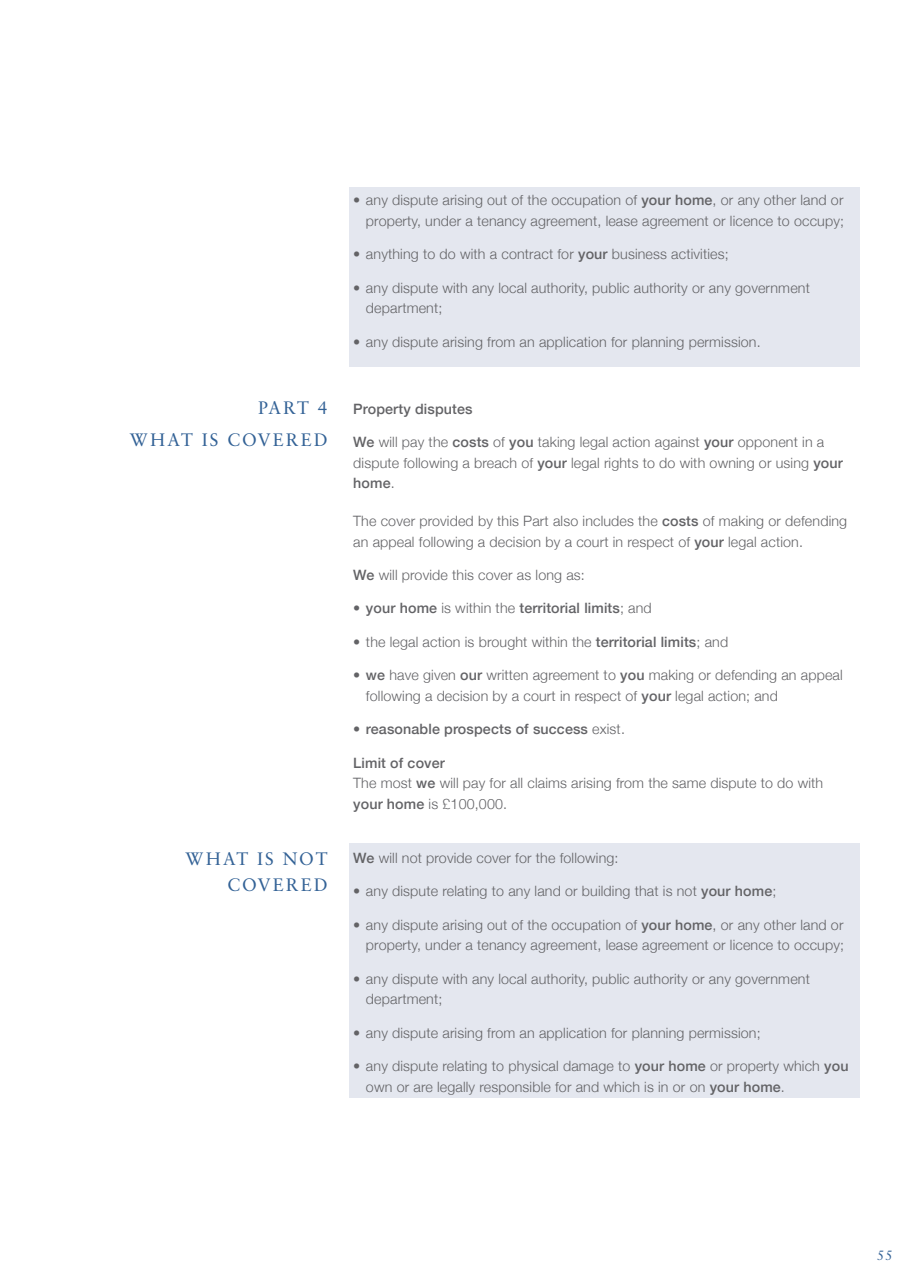
<style>
.page{position:relative;width:915px;height:1285px;background:#fff}
.page>*{position:absolute;margin:0;border:0;box-sizing:border-box;transform-origin:0 0}
.t1{font:18px/32px "Classical Garamond BT";letter-spacing:.105em;color:#336296;text-align:right}
.t2{font:300 14.25px/20.5px "Helvetica Neue";letter-spacing:.01em;color:#636366}
.t3{font:500 14.25px "Helvetica Neue";letter-spacing:.01em;color:#636366}
.t4{font:13.5px "Classical Garamond BT";color:#336296}
.s1{font-weight:500}
.s2{font-weight:300}
</style>
<div class="page">
<div style="left:349px;top:187px;width:510px;height:180px;background:#e4e7ef"></div>
<div style="left:349px;top:843px;width:510px;height:254px;background:#e4e7ef"></div>
<p class="t1" style="left:130px;top:391px;width:199px">PART 4<br>WHAT IS COVERED</p>
<p class="t1" style="left:185px;top:845px;width:144px;line-height:25.5px">WHAT IS NOT<br>COVERED</p>
<p class="t2" style="left:353px;top:189px;width:492px;text-align:right">• any dispute arising out of the occupation of <span class="s1">your home</span>, or any other land or property, under a tenancy agreement, lease agreement or licence to occupy;</p>
<p class="t2" style="left:353px;top:243px;width:377px">• anything to do with a contract for <span class="s1">your</span> business activities;</p>
<p class="t2" style="left:366px;top:276px;width:445px;text-indent:-13px">• any dispute with any local authority, public authority or any government department;</p>
<p class="t2" style="left:353px;top:330px;width:409px">• any dispute arising from an application for planning permission.</p>
<p class="t3" style="left:353px;top:397px;width:121px">Property disputes</p>
<p class="t2" style="left:353px;top:431px;width:491px"><span class="s1">We</span> will pay the <span class="s1">costs</span> of <span class="s1">you</span> taking legal action against <span class="s1">your</span> opponent in a dispute following a breach of <span class="s1">your</span> legal rights to do with owning or using <span class="s1">your home</span>.</p>
<p class="t2" style="left:353px;top:509px;width:495px">The cover provided by this Part also includes the <span class="s1">costs</span> of making or defending an appeal following a decision by a court in respect of <span class="s1">your</span> legal action.</p>
<p class="t2" style="left:353px;top:563px;width:233px"><span class="s1">We</span> will provide this cover as long as:</p>
<p class="t3" style="left:353px;top:596px;width:300px"><span class="s2">•</span> your home <span class="s2">is within the</span> territorial limits<span class="s2">; and</span></p>
<p class="t2" style="left:353px;top:630px;width:376px">• the legal action is brought within the <span class="s1">territorial limits</span>; and</p>
<p class="t2" style="left:366px;top:664px;width:478px;text-indent:-13px">• <span class="s1">we</span> have given <span class="s1">our</span> written agreement to <span class="s1">you</span> making or defending an appeal following a decision by a court in respect of <span class="s1">your</span> legal action; and</p>
<p class="t3" style="left:353px;top:717px;width:273px"><span class="s2">•</span> reasonable prospects of success <span class="s2">exist.</span></p>
<p class="t2" style="left:353px;top:751px;width:471px"><span class="s1">Limit of cover<br></span>The most <span class="s1">we</span> will pay for all claims arising from the same dispute to do with <span class="s1">your home</span> is £100,000.</p>
<p class="t2" style="left:353px;top:846px;width:267px"><span class="s1">We</span> will not provide cover for the following:</p>
<p class="t2" style="left:353px;top:880px;width:424px">• any dispute relating to any land or building that is not <span class="s1">your home</span>;</p>
<p class="t2" style="left:353px;top:913px;width:492px;text-align:right">• any dispute arising out of the occupation of <span class="s1">your home</span>, or any other land or property, under a tenancy agreement, lease agreement or licence to occupy;</p>
<p class="t2" style="left:366px;top:967px;width:445px;text-indent:-13px">• any dispute with any local authority, public authority or any government department;</p>
<p class="t2" style="left:353px;top:1021px;width:409px">• any dispute arising from an application for planning permission;</p>
<p class="t2" style="left:366px;top:1054px;width:484px;text-indent:-13px">• any dispute relating to physical damage to <span class="s1">your home</span> or property which <span class="s1">you </span>own or are legally responsible for and which is in or on <span class="s1">your home</span>.</p>
<p class="t4" style="left:876px;top:1246px;width:17px">55</p>
</div>
